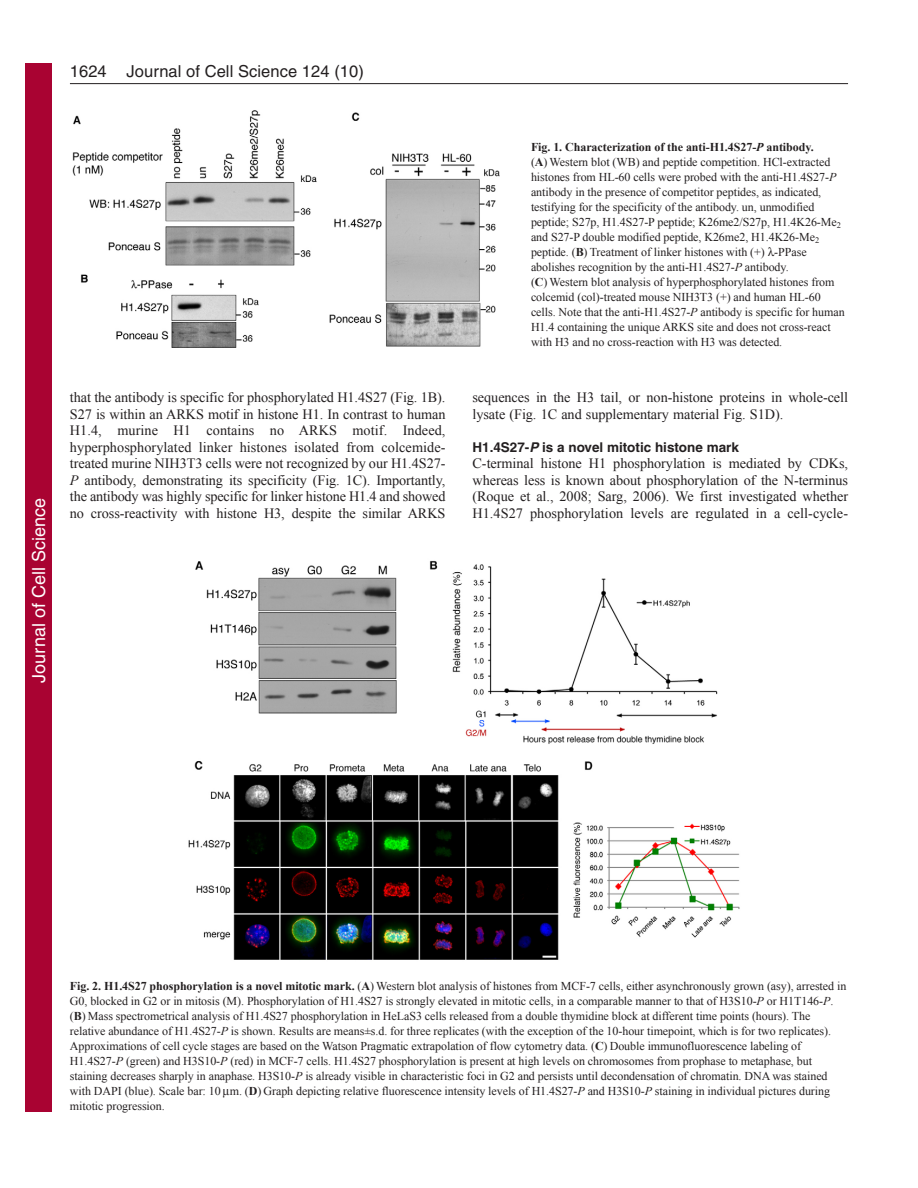
<style>
.page{position:relative;width:918px;height:1188px;background:#fff}
.page>*{position:absolute;margin:0;border:0;box-sizing:border-box;transform-origin:0 0}
.t1{font:18px "Helvetica";color:#fff}
.t2{font:16.5px "Helvetica";letter-spacing:.005em;color:#231f20}
.t3{font:14.25px/16.5px "Times New Roman";letter-spacing:-.005em;color:#231f20;text-align:justify}
.t4{font:700 13.5px "Helvetica";color:#231f20}
.t5{font:12px/15px "Times New Roman";letter-spacing:-.005em;color:#231f20}
.s1{font-weight:700}
.s2{font-weight:700;font-style:italic}
.s3{font-style:italic}
</style>
<div class="page">
<hr style="left:70px;top:83px;width:778px;height:1px;background:#231f20">
<img style="left:72px;top:110px;width:428px;height:238px">
<img style="left:188px;top:560px;width:552px;height:400px">
<div style="left:26px;top:64px;width:26px;height:1048px;background:#a90332"></div>
<h2 class="t2" style="left:70px;top:65px;width:295px">1624 Journal of Cell Science 124 (10)</h2>
<h1 class="t1" style="left:28px;top:683px;width:186px;rotate:-90deg">Journal of Cell Science</h1>
<p class="t5" style="left:531px;top:139px;width:315px"><span class="s1">Fig. 1. Characterization of the anti-H1.4S27-</span><span class="s2">P</span> <span class="s1">antibody.<br></span>(<span class="s1">A</span>) Western blot (WB) and peptide competition. HCl-extracted histones from HL-60 cells were probed with the anti-H1.4S27-<span class="s3">P </span>antibody in the presence of competitor peptides, as indicated, testifying for the specificity of the antibody. un, unmodified peptide; S27p, H1.4S27-P peptide; K26me2/S27p, H1.4K26-Me<sub>2 </sub>and S27-P double modified peptide, K26me2, H1.4K26-Me<sub>2 </sub>peptide. (<span class="s1">B</span>) Treatment of linker histones with (+) ●-PPase abolishes recognition by the anti-H1.4S27-<span class="s3">P</span> antibody.<br>(<span class="s1">C</span>) Western blot analysis of hyperphosphorylated histones from colcemid (col)-treated mouse NIH3T3 (+) and human HL-60 cells. Note that the anti-H1.4S27-<span class="s3">P</span> antibody is specific for human H1.4 containing the unique ARKS site and does not cross-react with H3 and no cross-reaction with H3 was detected.</p>
<p class="t3" style="left:70px;top:389px;width:377px">that the antibody is specific for phosphorylated H1.4S27 (Fig. 1B).<br>S27 is within an ARKS motif in histone H1. In contrast to human H1.4, murine H1 contains no ARKS motif. Indeed, hyperphosphorylated linker histones isolated from colcemide&shy;treated murine NIH3T3 cells were not recognized by our H1.4S27- <span class="s3">P</span> antibody, demonstrating its specificity (Fig. 1C). Importantly, the antibody was highly specific for linker histone H1.4 and showed no cross-reactivity with histone H3, despite the similar ARKS</p>
<p class="t3" style="left:473px;top:389px;width:377px">sequences in the H3 tail, or non-histone proteins in whole-cell lysate (Fig. 1C and supplementary material Fig. S1D).</p>
<p class="t4" style="left:472px;top:442px;width:268px">H1.4S27-<span class="s3">P</span>is a novel mitotic histone mark</p>
<p class="t3" style="left:472px;top:455px;width:377px">C-terminal histone H1 phosphorylation is mediated by CDKs, whereas less is known about phosphorylation of the N-terminus (Roque et al., 2008; Sarg, 2006). We first investigated whether H1.4S27 phosphorylation levels are regulated in a cell-cycle-</p>
<p class="t5" style="left:70px;top:978px;width:778px"><span class="s1">Fig. 2. H1.4S27 phosphorylation is a novel mitotic mark.</span> (<span class="s1">A</span>) Western blot analysis of histones from MCF-7 cells, either asynchronously grown (asy), arrested in G0, blocked in G2 or in mitosis (M). Phosphorylation of H1.4S27 is strongly elevated in mitotic cells, in a comparable manner to that of H3S10-<span class="s3">P</span> or H1T146-<span class="s3">P</span>. (<span class="s1">B</span>) Mass spectrometrical analysis of H1.4S27 phosphorylation in HeLaS3 cells released from a double thymidine block at different time points (hours). The relative abundance of H1.4S27-<span class="s3">P</span> is shown. Results are means±s.d. for three replicates (with the exception of the 10-hour timepoint, which is for two replicates).<br>Approximations of cell cycle stages are based on the Watson Pragmatic extrapolation of flow cytometry data. (<span class="s1">C</span>) Double immunofluorescence labeling of H1.4S27-<span class="s3">P</span> (green) and H3S10-<span class="s3">P</span> (red) in MCF-7 cells. H1.4S27 phosphorylation is present at high levels on chromosomes from prophase to metaphase, but staining decreases sharply in anaphase. H3S10-<span class="s3">P</span> is already visible in characteristic foci in G2 and persists until decondensation of chromatin. DNA was stained with DAPI (blue). Scale bar: 10 m. (<span class="s1">D</span>) Graph depicting relative fluorescence intensity levels of H1.4S27-<span class="s3">P</span> and H3S10-<span class="s3">P</span> staining in individual pictures during mitotic progression.</p>
</div>
